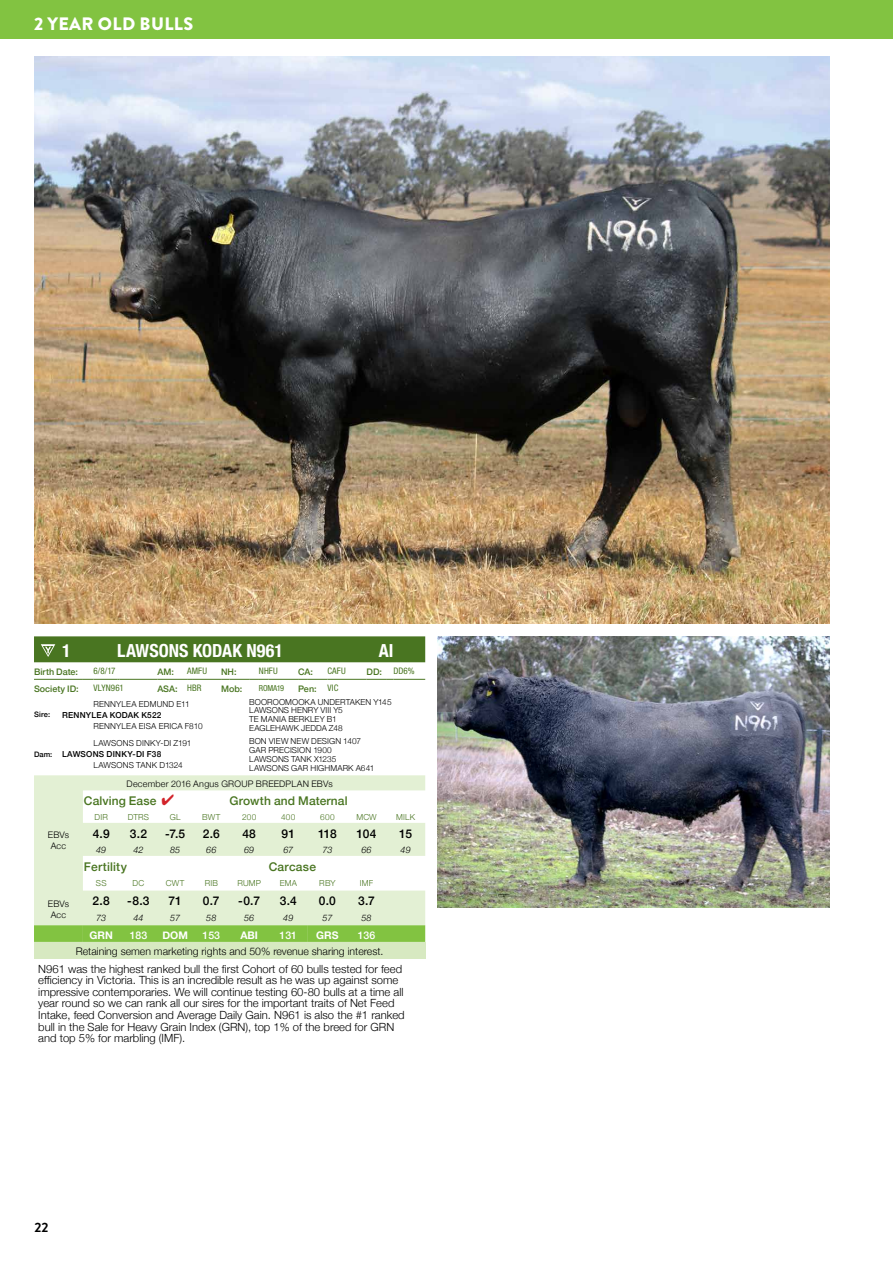
<style>
.page{position:relative;width:893px;height:1263px;background:#fff}
.page>*{position:absolute;margin:0;border:0;box-sizing:border-box;transform-origin:0 0}
.t1{font:700 condensed 18px "Helvetica Neue";letter-spacing:.005em;color:#fff}
.t2{font:900 18px "Brandon Grotesque";letter-spacing:.02em;color:#fff}
.t3{font:700 13.5px "Brandon Grotesque";color:#000}
.t4{font:500 12px "Helvetica Neue";letter-spacing:-.015em;color:#000}
.t5{font:500 12px "Helvetica Neue";letter-spacing:.01em;color:#497521}
.t6{font:300 11.25px/11.6px "Helvetica Neue";color:#000}
.t7{font:300 10.5px "Helvetica Neue";color:#000}
.t8{font:700 10.5px "Helvetica Neue";color:#fff}
.t9{font:500 10.5px "Helvetica Neue";color:#fff}
.t10{font:500 9px "Helvetica Neue";color:#497521}
.t11{font:300 9px/10.8px "Helvetica Neue";letter-spacing:.025em;color:#000;text-align:center}
.t12{font:italic 300 9px "Helvetica Neue";letter-spacing:.01em;color:#000}
.t13{font:condensed 9px "Helvetica Neue LT";letter-spacing:.01em;color:#497521}
.t14{font:300 8.25px/8.7px "Helvetica Neue";letter-spacing:.015em;color:#000}
.t15{font:300 8.25px "Helvetica Neue";letter-spacing:.025em;color:#497521}
.t16{font:500 8.25px "Helvetica Neue";letter-spacing:.025em;color:#000}
.t17{font:condensed 8.25px "Helvetica Neue LT";letter-spacing:-.025em;color:#497521}
.t18{font:500 7.5px "Helvetica Neue";color:#000}
.s1{font-family:"Helvetica Neue LT";font-weight:400;font-stretch:condensed}
.s2{font-size:7.5px}
.s3{color:#d2232a}
</style>
<div class="page">
<div style="left:0;top:0;width:893px;height:38px;background:#82c341"></div>
<svg style="left:34px;top:775px;width:391px;height:150px;fill:#e3f0d4"></svg>
<svg style="left:34px;top:925px;width:391px;height:17px;background:#84c444"></svg>
<div style="left:34px;top:942px;width:391px;height:16px;background:#d7e9c1"></div>
<svg style="left:34px;top:679px;width:86px;height:1px"></svg>
<hr style="left:120px;top:679px;width:37px;height:1px;background:#497521">
<hr style="left:157px;top:679px;width:30px;height:1px;background:#497521">
<svg style="left:187px;top:679px;width:206px;height:1px"></svg>
<hr style="left:393px;top:679px;width:32px;height:1px;background:#497521">
<div style="left:34px;top:636px;width:391px;height:26px;background:#497521"></div>
<img style="left:35px;top:57px;width:794px;height:567px">
<img style="left:438px;top:636px;width:391px;height:271px">
<h1 class="t2" style="left:34px;top:11px;width:161px">2 YEAR OLD BULLS</h1>
<h1 class="t1" style="left:62px;top:635px;width:10px">1</h1>
<h1 class="t1" style="left:117px;top:635px;width:167px">LAWSONS KODAK N961</h1>
<h1 class="t1" style="left:379px;top:635px;width:16px">AI</h1>
<p class="t10" style="left:34px;top:664px;width:46px">Birth Date:</p>
<p class="t13" style="left:94px;top:666px;width:24px">6/8/17</p>
<p class="t10" style="left:157px;top:664px;width:18px">AM:</p>
<p class="t13" style="left:187px;top:666px;width:21px">AMFU</p>
<p class="t10" style="left:221px;top:664px;width:17px">NH:</p>
<p class="t13" style="left:259px;top:666px;width:20px">NHFU</p>
<p class="t10" style="left:298px;top:664px;width:16px">CA:</p>
<p class="t13" style="left:327px;top:666px;width:20px">CAFU</p>
<p class="t10" style="left:367px;top:664px;width:17px">DD:</p>
<p class="t13" style="left:393px;top:666px;width:23px">DD6%</p>
<p class="t10" style="left:34px;top:681px;width:46px">Society ID:</p>
<p class="t13" style="left:94px;top:683px;width:32px">VLYN961</p>
<p class="t10" style="left:157px;top:681px;width:46px">ASA: <span class="s1">HBR</span></p>
<p class="t10" style="left:221px;top:681px;width:23px">Mob:</p>
<p class="t17" style="left:259px;top:683px;width:27px">ROMA19</p>
<p class="t10" style="left:298px;top:681px;width:42px">Pen: <span class="s1">VIC</span></p>
<p class="t14" style="left:94px;top:699px;width:98px">RENNYLEA EDMUND E11</p>
<p class="t14" style="left:249px;top:697px;width:144px">BOOROOMOOKA UNDERTAKEN Y145<br>LAWSONS HENRY VIII Y5</p>
<p class="t18" style="left:34px;top:709px;width:18px">Sire:</p>
<p class="t16" style="left:62px;top:708px;width:101px">RENNYLEA KODAK K522</p>
<p class="t14" style="left:249px;top:714px;width:89px">TE MANIA BERKLEY B1</p>
<p class="t14" style="left:94px;top:721px;width:111px">RENNYLEA EISA ERICA F810</p>
<p class="t14" style="left:249px;top:723px;width:95px">EAGLEHAWK JEDDA Z48</p>
<p class="t14" style="left:94px;top:738px;width:99px">LAWSONS DINKY-DI Z191</p>
<p class="t14" style="left:249px;top:736px;width:113px">BON VIEW NEW DESIGN 1407<br>GAR PRECISION 1900</p>
<p class="t16" style="left:34px;top:748px;width:129px"><span class="s2">Dam:</span> LAWSONS DINKY-DI F38</p>
<p class="t14" style="left:249px;top:754px;width:89px">LAWSONS TANK X1235</p>
<p class="t14" style="left:94px;top:760px;width:91px">LAWSONS TANK D1324</p>
<p class="t14" style="left:249px;top:763px;width:127px">LAWSONS GAR HIGHMARK A641</p>
<p class="t11" style="left:127px;top:778px;width:208px">December 2016 Angus GROUP BREEDPLAN EBVs</p>
<p class="t5" style="left:84px;top:791px;width:92px">Calving Ease <span class="s3">✔</span></p>
<p class="t5" style="left:230px;top:791px;width:120px">Growth and Maternal</p>
<p class="t15" style="left:95px;top:810px;width:15px">DIR</p>
<p class="t15" style="left:128px;top:810px;width:23px">DTRS</p>
<p class="t15" style="left:170px;top:810px;width:12px">GL</p>
<p class="t15" style="left:202px;top:810px;width:20px">BWT</p>
<p class="t15" style="left:242px;top:810px;width:16px">200</p>
<p class="t15" style="left:281px;top:810px;width:16px">400</p>
<p class="t15" style="left:320px;top:810px;width:16px">600</p>
<p class="t15" style="left:356px;top:810px;width:22px">MCW</p>
<p class="t15" style="left:396px;top:810px;width:20px">MILK</p>
<p class="t11" style="left:48px;top:829px;width:23px">EBVs<br>Acc</p>
<p class="t4" style="left:93px;top:824px;width:19px">4.9</p>
<p class="t4" style="left:130px;top:824px;width:19px">3.2</p>
<p class="t4" style="left:165px;top:824px;width:22px">-7.5</p>
<p class="t4" style="left:203px;top:824px;width:19px">2.6</p>
<p class="t4" style="left:242px;top:824px;width:15px">48</p>
<p class="t4" style="left:282px;top:824px;width:15px">91</p>
<p class="t4" style="left:318px;top:824px;width:20px">118</p>
<p class="t4" style="left:357px;top:824px;width:21px">104</p>
<p class="t4" style="left:399px;top:824px;width:14px">15</p>
<p class="t12" style="left:96px;top:842px;width:12px">49</p>
<p class="t12" style="left:133px;top:842px;width:11px">42</p>
<p class="t12" style="left:170px;top:842px;width:12px">85</p>
<p class="t12" style="left:206px;top:842px;width:12px">66</p>
<p class="t12" style="left:244px;top:842px;width:12px">69</p>
<p class="t12" style="left:283px;top:842px;width:11px">67</p>
<p class="t12" style="left:322px;top:842px;width:11px">73</p>
<p class="t12" style="left:361px;top:842px;width:12px">66</p>
<p class="t12" style="left:401px;top:842px;width:12px">49</p>
<p class="t5" style="left:84px;top:857px;width:44px">Fertility</p>
<p class="t5" style="left:269px;top:857px;width:49px">Carcase</p>
<p class="t15" style="left:96px;top:877px;width:12px">SS</p>
<p class="t15" style="left:133px;top:877px;width:13px">DC</p>
<p class="t15" style="left:166px;top:877px;width:20px">CWT</p>
<p class="t15" style="left:205px;top:877px;width:15px">RIB</p>
<p class="t15" style="left:237px;top:877px;width:25px">RUMP</p>
<p class="t15" style="left:280px;top:877px;width:19px">EMA</p>
<p class="t15" style="left:319px;top:877px;width:18px">RBY</p>
<p class="t15" style="left:360px;top:877px;width:15px">IMF</p>
<p class="t11" style="left:48px;top:898px;width:23px">EBVs<br>Acc</p>
<p class="t4" style="left:93px;top:891px;width:19px">2.8</p>
<p class="t4" style="left:127px;top:891px;width:24px">-8.3</p>
<p class="t4" style="left:168px;top:891px;width:15px">71</p>
<p class="t4" style="left:203px;top:891px;width:18px">0.7</p>
<p class="t4" style="left:238px;top:891px;width:23px">-0.7</p>
<p class="t4" style="left:280px;top:891px;width:19px">3.4</p>
<p class="t4" style="left:319px;top:891px;width:18px">0.0</p>
<p class="t4" style="left:358px;top:891px;width:18px">3.7</p>
<p class="t12" style="left:96px;top:911px;width:11px">73</p>
<p class="t12" style="left:133px;top:911px;width:12px">44</p>
<p class="t12" style="left:170px;top:911px;width:11px">57</p>
<p class="t12" style="left:206px;top:911px;width:12px">58</p>
<p class="t12" style="left:244px;top:911px;width:12px">56</p>
<p class="t12" style="left:283px;top:911px;width:12px">49</p>
<p class="t12" style="left:322px;top:911px;width:11px">57</p>
<p class="t12" style="left:361px;top:911px;width:12px">58</p>
<p class="t8" style="left:90px;top:927px;width:25px">GRN</p>
<p class="t9" style="left:130px;top:926px;width:19px">183</p>
<p class="t8" style="left:162px;top:927px;width:27px">DOM</p>
<p class="t9" style="left:203px;top:926px;width:19px">153</p>
<p class="t8" style="left:240px;top:927px;width:19px">ABI</p>
<p class="t9" style="left:280px;top:926px;width:19px">131</p>
<p class="t8" style="left:316px;top:927px;width:24px">GRS</p>
<p class="t9" style="left:358px;top:926px;width:19px">136</p>
<p class="t7" style="left:76px;top:943px;width:309px">Retaining semen marketing rights and 50% revenue sharing interest.</p>
<p class="t6" style="left:38px;top:962px;width:368px">N961 was the highest ranked bull the first Cohort of 60 bulls tested for feed efficiency in Victoria. This is an incredible result as he was up against some impressive contemporaries. We will continue testing 60-80 bulls at a time all year round so we can rank all our sires for the important traits of Net Feed Intake, feed Conversion and Average Daily Gain. N961 is also the #1 ranked bull in the Sale for Heavy Grain Index (GRN), top 1% of the breed for GRN and top 5% for marbling (IMF).</p>
<p class="t3" style="left:35px;top:1218px;width:15px">22</p>
</div>
